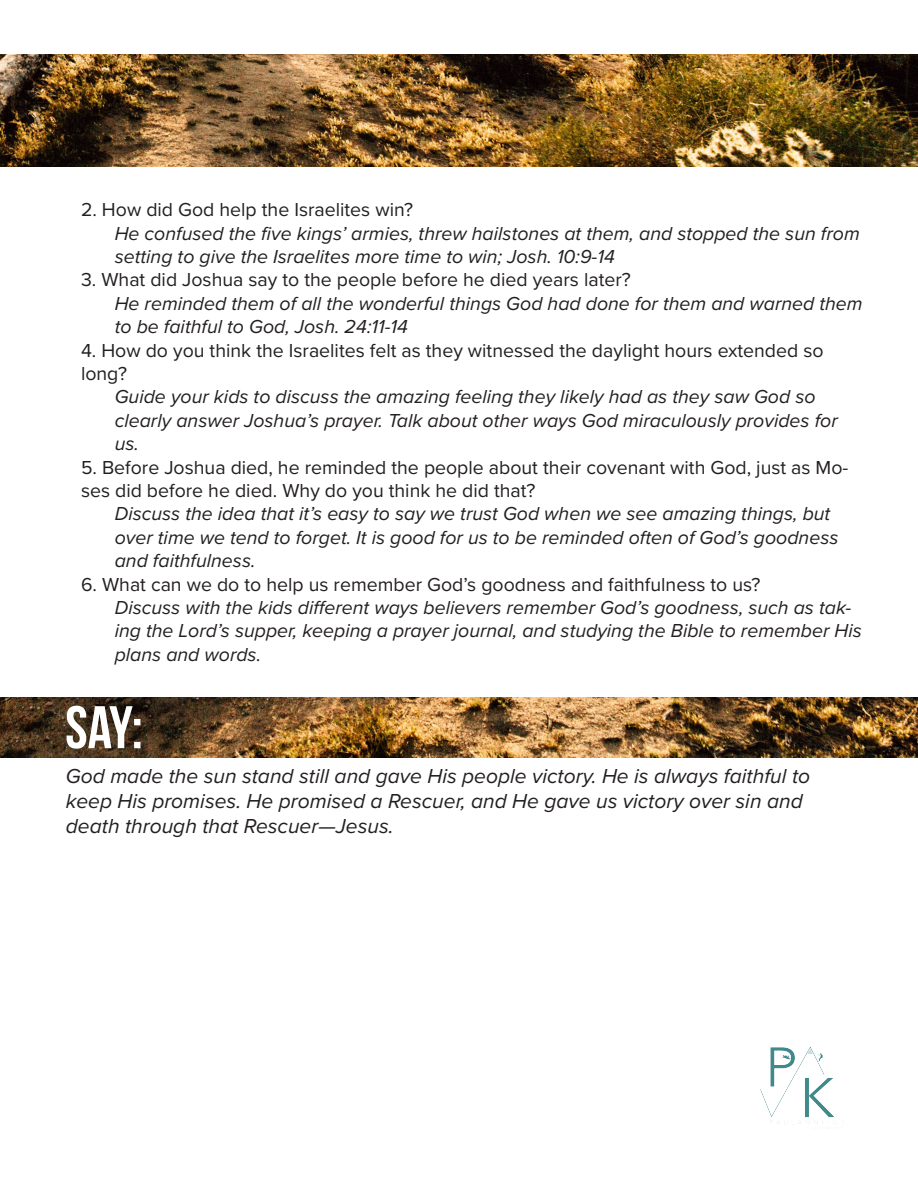
<style>
.page{position:relative;width:918px;height:1188px;background:#fff}
.page>*{position:absolute;margin:0;border:0;box-sizing:border-box;transform-origin:0 0}
.t1{font:700 60px "Bebas Neue";color:#fff}
.t2{font:italic 21px/25.2px "Proxima Nova";color:#231f20}
.Answer{font:italic 19.5px/23.4px "Proxima Nova";color:#231f20}
.Question{font:19.5px/23.4px "Proxima Nova";color:#231f20}
</style>
<div class="page">
<img style="left:0;top:697px;width:918px;height:60px">
<img style="left:760px;top:1047px;width:77px;height:77px">
<img style="left:0;top:54px;width:918px;height:112px">
<p class="Question" style="left:81px;top:197px;width:334px">2. How did God help the Israelites win?</p>
<p class="Answer" style="left:115px;top:221px;width:747px">He confused the five kings’ armies, threw hailstones at them, and stopped the sun from setting to give the Israelites more time to win; Josh. 10:9-14</p>
<p class="Question" style="left:81px;top:267px;width:551px">3. What did Joshua say to the people before he died years later?</p>
<p class="Answer" style="left:115px;top:291px;width:749px">He reminded them of all the wonderful things God had done for them and warned them to be faithful to God, Josh. 24:11-14</p>
<p class="Question" style="left:81px;top:338px;width:744px">4. How do you think the Israelites felt as they witnessed the daylight hours extended so long?</p>
<p class="Answer" style="left:115px;top:384px;width:725px">Guide your kids to discuss the amazing feeling they likely had as they saw God so clearly answer Joshua’s prayer. Talk about other ways God miraculously provides for us.</p>
<p class="Question" style="left:81px;top:455px;width:769px">5. Before Joshua died, he reminded the people about their covenant with God, just as Mo&shy;ses did before he died. Why do you think he did that?</p>
<p class="Answer" style="left:115px;top:501px;width:725px">Discuss the idea that it’s easy to say we trust God when we see amazing things, but over time we tend to forget. It is good for us to be reminded often of God’s goodness and faithfulness.</p>
<p class="Question" style="left:81px;top:572px;width:681px">6. What can we do to help us remember God’s goodness and faithfulness to us?</p>
<p class="Answer" style="left:115px;top:595px;width:749px">Discuss with the kids different ways believers remember God’s goodness, such as tak&shy;ing the Lord’s supper, keeping a prayer journal, and studying the Bible to remember His plans and words.</p>
<p class="t1" style="left:65px;top:695px;width:79px">Say:</p>
<p class="t2" style="left:66px;top:762px;width:746px">God made the sun stand still and gave His people victory. He is always faithful to keep His promises. He promised a Rescuer, and He gave us victory over sin and death through that Rescuer—Jesus.</p>
</div>
